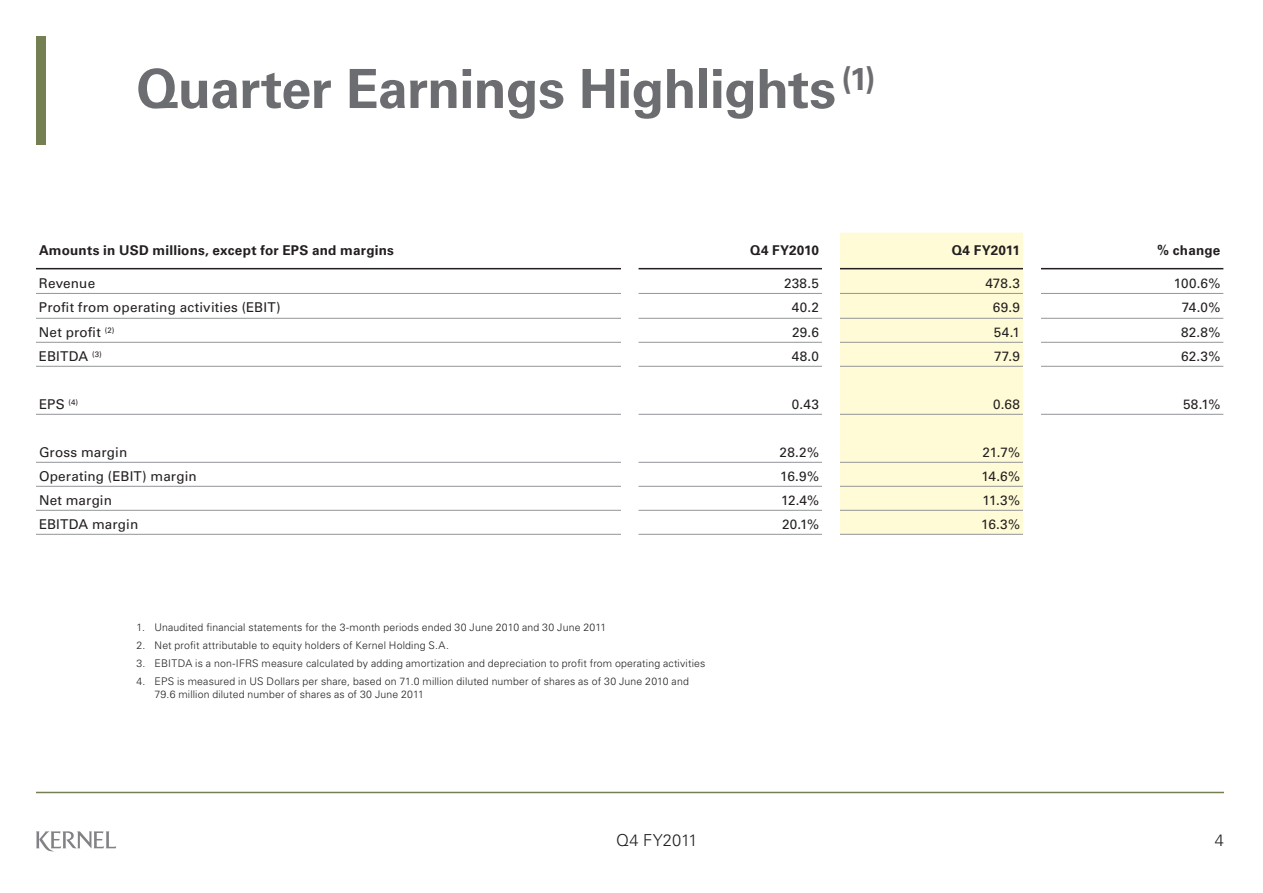
<style>
.page{position:relative;width:1263px;height:893px;background:#fff}
.page>*{position:absolute;margin:0;border:0;box-sizing:border-box;transform-origin:0 0}
.Раздел{font:700 54px "Univers LT Std";letter-spacing:-.015em;color:#6c6d70}
.t1{font:300 16.5px "Univers LT Std";color:#231f20}
.Текст_таблицы{font:13.5px "Univers LT Std";letter-spacing:.015em;color:#231f20}
.Шапка_таблицы{font:700 13.5px "Univers LT Std";letter-spacing:.015em;color:#231f20}
.сноска{font:300 10.5px/13.5px "Univers LT Std";letter-spacing:.015em;color:#231f20}
</style>
<div class="page">
<hr style="left:36px;top:792px;width:1188px;height:1px;background:#747f52">
<svg style="left:36px;top:831px;width:80px;height:21px"></svg>
<div style="left:36px;top:36px;width:9px;height:108px;background:#747f52"></div>
<div style="left:840px;top:233px;width:183px;height:301px;background:#fffbd6"></div>
<hr style="left:36px;top:293px;width:585px;height:1px;background:#939598">
<hr style="left:638px;top:293px;width:184px;height:1px;background:#939598">
<hr style="left:840px;top:293px;width:183px;height:1px;background:#939598">
<hr style="left:1041px;top:293px;width:182px;height:1px;background:#939598">
<hr style="left:36px;top:318px;width:585px;height:1px;background:#939598">
<hr style="left:638px;top:318px;width:184px;height:1px;background:#939598">
<hr style="left:840px;top:318px;width:183px;height:1px;background:#939598">
<hr style="left:1041px;top:318px;width:182px;height:1px;background:#939598">
<hr style="left:36px;top:342px;width:585px;height:1px;background:#939598">
<hr style="left:638px;top:342px;width:184px;height:1px;background:#939598">
<hr style="left:840px;top:342px;width:183px;height:1px;background:#939598">
<hr style="left:1041px;top:342px;width:182px;height:1px;background:#939598">
<hr style="left:36px;top:510px;width:585px;height:1px;background:#939598">
<hr style="left:638px;top:510px;width:184px;height:1px;background:#939598">
<hr style="left:840px;top:510px;width:183px;height:1px;background:#939598">
<hr style="left:36px;top:268px;width:585px;height:1px;background:#231f20">
<hr style="left:638px;top:268px;width:184px;height:1px;background:#231f20">
<hr style="left:840px;top:268px;width:183px;height:1px;background:#231f20">
<hr style="left:1041px;top:268px;width:182px;height:1px;background:#231f20">
<hr style="left:36px;top:534px;width:585px;height:1px;background:#939598">
<hr style="left:638px;top:534px;width:184px;height:1px;background:#939598">
<hr style="left:840px;top:534px;width:183px;height:1px;background:#939598">
<hr style="left:36px;top:462px;width:585px;height:1px;background:#939598">
<hr style="left:638px;top:462px;width:184px;height:1px;background:#939598">
<hr style="left:840px;top:462px;width:183px;height:1px;background:#939598">
<hr style="left:36px;top:486px;width:585px;height:1px;background:#939598">
<hr style="left:638px;top:486px;width:184px;height:1px;background:#939598">
<hr style="left:840px;top:486px;width:183px;height:1px;background:#939598">
<hr style="left:36px;top:414px;width:585px;height:1px;background:#939598">
<hr style="left:638px;top:414px;width:184px;height:1px;background:#939598">
<hr style="left:840px;top:414px;width:183px;height:1px;background:#939598">
<hr style="left:1041px;top:414px;width:182px;height:1px;background:#939598">
<hr style="left:36px;top:366px;width:585px;height:1px;background:#939598">
<hr style="left:638px;top:366px;width:184px;height:1px;background:#939598">
<hr style="left:840px;top:366px;width:183px;height:1px;background:#939598">
<hr style="left:1041px;top:366px;width:182px;height:1px;background:#939598">
<p class="Раздел" style="left:136px;top:57px;width:740px">Quarter Earnings Highlights <sup>(1)</sup></p>
<p class="Шапка_таблицы" style="left:39px;top:242px;width:357px">Amounts in USD millions, except for EPS and margins</p>
<p class="Шапка_таблицы" style="left:750px;top:242px;width:70px">Q4 FY2010</p>
<p class="Шапка_таблицы" style="left:952px;top:242px;width:70px">Q4 FY2011</p>
<p class="Шапка_таблицы" style="left:1157px;top:242px;width:65px">% change</p>
<p class="Текст_таблицы" style="left:39px;top:275px;width:58px">Revenue</p>
<p class="Текст_таблицы" style="left:784px;top:275px;width:36px">238.5</p>
<p class="Текст_таблицы" style="left:985px;top:275px;width:36px">478.3</p>
<p class="Текст_таблицы" style="left:1174px;top:275px;width:48px">100.6%</p>
<p class="Текст_таблицы" style="left:39px;top:299px;width:243px">Profit from operating activities (EBIT)</p>
<p class="Текст_таблицы" style="left:792px;top:299px;width:29px">40.2</p>
<p class="Текст_таблицы" style="left:993px;top:299px;width:29px">69.9</p>
<p class="Текст_таблицы" style="left:1182px;top:299px;width:40px">74.0%</p>
<p class="Текст_таблицы" style="left:39px;top:324px;width:77px">Net profit <sup>(2)</sup></p>
<p class="Текст_таблицы" style="left:792px;top:324px;width:28px">29.6</p>
<p class="Текст_таблицы" style="left:994px;top:324px;width:28px">54.1</p>
<p class="Текст_таблицы" style="left:1181px;top:324px;width:41px">82.8%</p>
<p class="Текст_таблицы" style="left:39px;top:348px;width:64px">EBITDA <sup>(3)</sup></p>
<p class="Текст_таблицы" style="left:792px;top:348px;width:29px">48.0</p>
<p class="Текст_таблицы" style="left:994px;top:348px;width:27px">77.9</p>
<p class="Текст_таблицы" style="left:1181px;top:348px;width:41px">62.3%</p>
<p class="Текст_таблицы" style="left:39px;top:396px;width:41px">EPS <sup>(4)</sup></p>
<p class="Текст_таблицы" style="left:792px;top:396px;width:29px">0.43</p>
<p class="Текст_таблицы" style="left:993px;top:396px;width:28px">0.68</p>
<p class="Текст_таблицы" style="left:1183px;top:396px;width:39px">58.1%</p>
<p class="Текст_таблицы" style="left:39px;top:444px;width:90px">Gross margin</p>
<p class="Текст_таблицы" style="left:780px;top:444px;width:41px">28.2%</p>
<p class="Текст_таблицы" style="left:982px;top:444px;width:39px">21.7%</p>
<p class="Текст_таблицы" style="left:39px;top:468px;width:159px">Operating (EBIT) margin</p>
<p class="Текст_таблицы" style="left:780px;top:468px;width:40px">16.9%</p>
<p class="Текст_таблицы" style="left:981px;top:468px;width:40px">14.6%</p>
<p class="Текст_таблицы" style="left:39px;top:492px;width:74px">Net margin</p>
<p class="Текст_таблицы" style="left:781px;top:492px;width:39px">12.4%</p>
<p class="Текст_таблицы" style="left:982px;top:492px;width:39px">11.3%</p>
<p class="Текст_таблицы" style="left:39px;top:516px;width:101px">EBITDA margin</p>
<p class="Текст_таблицы" style="left:782px;top:516px;width:38px">20.1%</p>
<p class="Текст_таблицы" style="left:981px;top:516px;width:40px">16.3%</p>
<p class="сноска" style="left:136px;top:620px;width:471px">1. Unaudited financial statements for the 3-month periods ended 30 June 2010 and 30 June 2011</p>
<p class="сноска" style="left:136px;top:638px;width:314px">2. Net profit attributable to equity holders of Kernel Holding S.A.</p>
<p class="сноска" style="left:136px;top:656px;width:570px">3. EBITDA is a non-IFRS measure calculated by adding amortization and depreciation to profit from operating activities</p>
<p class="сноска" style="left:154px;top:674px;width:536px;text-indent:-18px">4. EPS is measured in US Dollars per share, based on 71.0 million diluted number of shares as of 30 June 2010 and<br>79.6 million diluted number of shares as of 30 June 2011</p>
<h2 class="t1" style="left:616px;top:830px;width:83px">Q4 FY2011</h2>
<h2 class="t1" style="left:1215px;top:830px;width:11px">4</h2>
</div>
